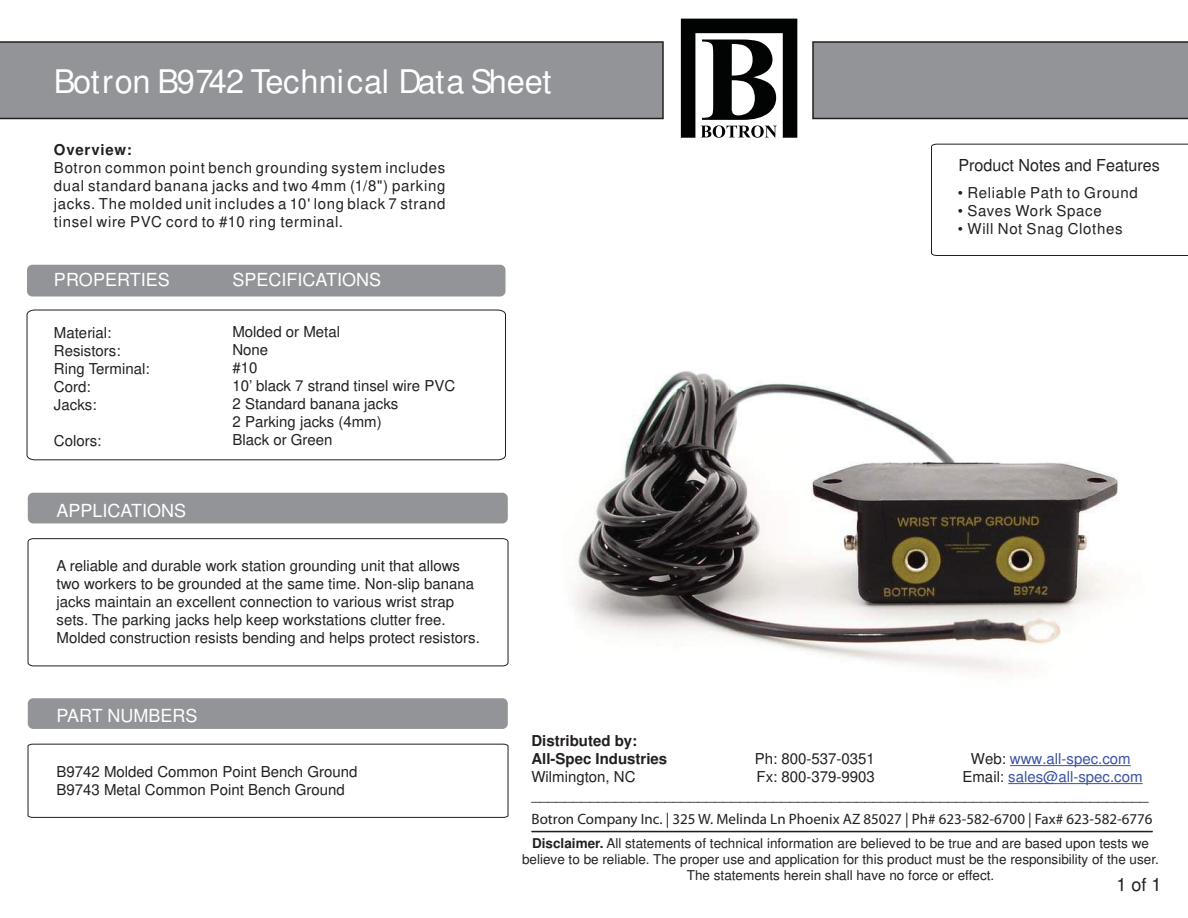
<style>
.page{position:relative;width:1188px;height:918px;background:#fff}
.page>*{position:absolute;margin:0;border:0;box-sizing:border-box;transform-origin:0 0}
.t1{font:32.55px "Impact";letter-spacing:-.01em;color:#fff}
.t2{font:18px "Arial";color:#fff}
.t3{font:18px "Arial";color:#221f1f}
.t4{font:16.5px "Arial";color:#221f1f}
.t5{font:15px/18px "Arial";color:#221f1f}
.t6{font:15px/18px "Arial";color:#231f20}
.t7{font:15px "Myriad Pro";color:#221f1f}
.t8{font:15px "Arial";letter-spacing:.045em;color:#221f1f}
.t9{font:700 15px/18px "Arial";color:#231f20}
.t10{font:15px "Arial";color:#3952a3}
.t11{font:700 15px "Arial";letter-spacing:.05em;color:#221f1f}
.t12{font:13.5px/16.2px "Arial";color:#221f1f;text-align:center}
.s1{color:#231f20}
.s2{color:#3952a3}
.s3{font-weight:700}
</style>
<div class="page">
<img style="left:652px;top:18px;width:175px;height:120px">
<img style="left:681px;top:19px;width:116px;height:119px">
<img style="left:702px;top:39px;width:74px;height:81px">
<img style="left:701px;top:125px;width:76px;height:13px">
<div style="left:27px;top:265px;width:478px;height:32px;background:#929498;border-radius:5px"></div>
<div style="left:0;top:41px;width:664px;height:78px;background:#929498"></div>
<div style="left:812px;top:41px;width:376px;height:78px;background:#929498"></div>
<svg style="left:26px;top:309px;width:480px;height:152px"></svg>
<svg style="left:931px;top:143px;width:257px;height:113px"></svg>
<svg style="left:27px;top:538px;width:482px;height:129px"></svg>
<div style="left:28px;top:493px;width:480px;height:30px;background:#929498;border-radius:5px"></div>
<hr style="left:532px;top:831px;width:621px;height:1px;background:#221f1f">
<img style="left:574px;top:371px;width:544px;height:302px">
<svg style="left:27px;top:743px;width:482px;height:75px"></svg>
<div style="left:28px;top:698px;width:480px;height:31px;background:#929498;border-radius:5px"></div>
<hr style="left:1010px;top:765px;width:121px;height:1px;background:#3952a3">
<hr style="left:1008px;top:783px;width:135px;height:1px;background:#3952a3">
<h1 class="t1" style="left:54px;top:63px;width:499px">Botron B9742 Technical Data Sheet</h1>
<p class="t11" style="left:54px;top:144px;width:79px">Overview:</p>
<p class="t5" style="left:54px;top:160px;width:393px;text-align:justify">Botron common point bench grounding system includes dual standard banana jacks and two 4mm (1/8") parking jacks. The molded unit includes a 10' long black 7 strand tinsel wire PVC cord to #10 ring terminal.</p>
<p class="t2" style="left:54px;top:273px;width:117px">PROPERTIES</p>
<p class="t2" style="left:232px;top:273px;width:150px">SPECIFICATIONS</p>
<p class="t5" style="left:54px;top:325px;width:97px">Material:<br>Resistors:<br>Ring Terminal:<br>Cord:<br>Jacks:</p>
<p class="t5" style="left:54px;top:433px;width:49px">Colors:</p>
<p class="t2" style="left:57px;top:503px;width:131px">APPLICATIONS</p>
<p class="t5" style="left:232px;top:324px;width:224px">Molded or Metal<br>None<br>#10<br>10’ black 7 strand tinsel wire PVC<br>2 Standard banana jacks<br>2 Parking jacks (4mm)<br>Black or Green</p>
<p class="t5" style="left:57px;top:558px;width:425px">A reliable and durable work station grounding unit that allows two workers to be grounded at the same time. Non-slip banana jacks maintain an excellent connection to various wrist strap sets. The parking jacks help keep workstations clutter free.<br>Molded construction resists bending and helps protect resistors.</p>
<p class="t2" style="left:57px;top:709px;width:143px">PART NUMBERS</p>
<p class="t4" style="left:958px;top:159px;width:203px">Product Notes and Features</p>
<p class="t8" style="left:958px;top:187px;width:181px">• Reliable Path to Ground</p>
<p class="t8" style="left:958px;top:205px;width:145px">• Saves Work Space</p>
<p class="t8" style="left:958px;top:223px;width:166px">• Will Not Snag Clothes</p>
<p class="t5" style="left:57px;top:764px;width:302px">B9742 Molded Common Point Bench Ground<br>B9743 Metal Common Point Bench Ground</p>
<p class="t9" style="left:531px;top:733px;width:137px">Distributed by:<br>All-Spec Industries</p>
<p class="t6" style="left:755px;top:751px;width:122px">Ph: 800-537-0351</p>
<p class="t10" style="left:971px;top:753px;width:161px"><span class="s1">Web:</span> www.all-spec.com</p>
<p class="t6" style="left:531px;top:769px;width:618px;text-indent:431px">Email: <span class="s2">sales@all-spec.com </span>__________________________________________________________________________</p>
<p class="t6" style="left:531px;top:769px;width:106px">Wilmington, NC</p>
<p class="t6" style="left:757px;top:769px;width:120px">Fx: 800-379-9903</p>
<p class="t7" style="left:532px;top:813px;width:622px">Botron Company Inc. | 325 W. Melinda Ln Phoenix AZ 85027 | Ph# 623-582-6700 | Fax# 623-582-6776</p>
<p class="t12" style="left:522px;top:836px;width:638px"><span class="s3">Disclaimer.</span> All statements of technical information are believed to be true and are based upon tests we believe to be reliable. The proper use and application for this product must be the responsibility of the user.<br>The statements herein shall have no force or effect.</p>
<p class="t3" style="left:1116px;top:878px;width:47px">1 of 1</p>
</div>
